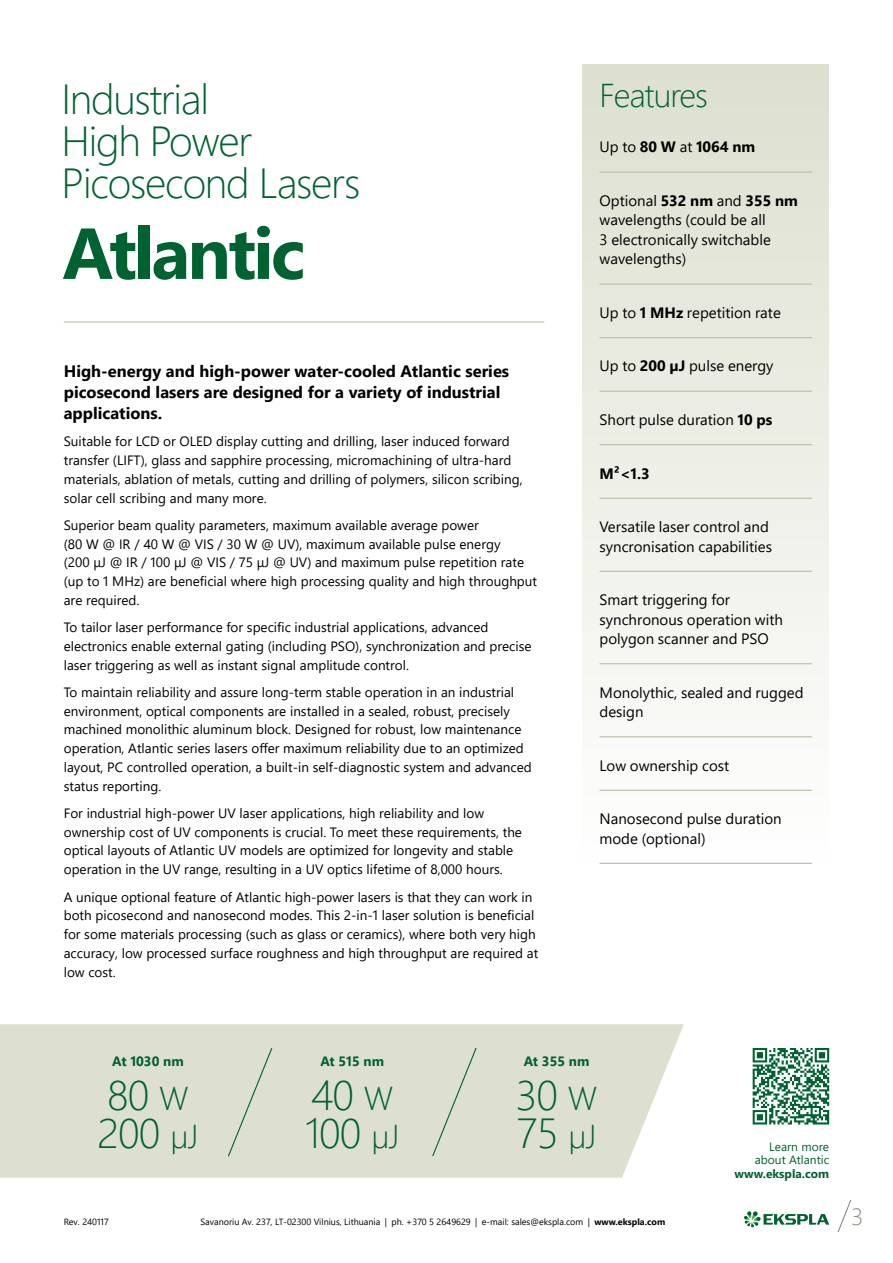
<style>
.page{position:relative;width:893px;height:1263px;background:#fff}
.page>*{position:absolute;margin:0;border:0;box-sizing:border-box;transform-origin:0 0}
.t1{font:700 72px "Segoe UI";letter-spacing:-.04em;color:#006131}
.t2{font:300 42px/37.5px "Segoe UI";letter-spacing:-.03em;color:#006131}
.t3{font:300 33px "Segoe UI";letter-spacing:-.03em;color:#006131}
.t4{font:300 24px "Segoe UI";color:#8a8b80}
.t5{font:700 16.5px/21px "Segoe UI";color:#000}
.t6{font:15px/19.5px "Segoe UI";color:#000}
.t7{font:700 15px "Segoe UI";color:#000}
.t8{font:13.5px/18.8px "Segoe UI";color:#000}
.t9{font:700 13.5px "Segoe UI";color:#006131}
.t10{font:12px/13.5px "Segoe UI";color:#006131;text-align:right}
.t11{font:700 12px "Segoe UI";color:#006131}
.t12{font:9px "Segoe UI";color:#000}
.s1{font-weight:400}
.s2{font-weight:700}
.s3{font-size:33px}
</style>
<div class="page">
<svg style="left:837px;top:1200px;width:15px;height:33px"></svg>
<svg style="left:744px;top:1211px;width:85px;height:16px"></svg>
<div style="left:0;top:1024px;width:684px;height:154px;background:#dddfcf"></div>
<div style="left:583px;top:64px;width:246px;height:803px;background:linear-gradient(to bottom,#dddfcf,#fefefe)"></div>
<hr style="left:64px;top:321px;width:480px;height:2px;background:#bcbcab">
<hr style="left:600px;top:172px;width:212px;height:1px;background:#bcbcab">
<hr style="left:600px;top:284px;width:212px;height:1px;background:#bcbcab">
<hr style="left:600px;top:337px;width:212px;height:1px;background:#bcbcab">
<hr style="left:600px;top:391px;width:212px;height:1px;background:#bcbcab">
<hr style="left:600px;top:444px;width:212px;height:1px;background:#bcbcab">
<hr style="left:600px;top:498px;width:212px;height:1px;background:#bcbcab">
<hr style="left:600px;top:571px;width:212px;height:1px;background:#bcbcab">
<hr style="left:600px;top:663px;width:212px;height:1px;background:#bcbcab">
<hr style="left:600px;top:736px;width:212px;height:1px;background:#bcbcab">
<hr style="left:600px;top:790px;width:212px;height:1px;background:#bcbcab">
<hr style="left:600px;top:863px;width:212px;height:1px;background:#bcbcab">
<div style="left:431px;top:1046px;width:47px;height:111px;background:#dddfcf"></div>
<div style="left:227px;top:1047px;width:46px;height:111px;background:#dddfcf"></div>
<svg style="left:753px;top:1048px;width:76px;height:76px"></svg>
<h2 class="t2" style="left:62px;top:74px;width:300px;line-height:42px">Industrial<br>High Power<br>Picosecond Lasers</h2>
<h1 class="t1" style="left:63px;top:185px;width:244px">Atlantic</h1>
<p class="t5" style="left:64px;top:359px;width:447px">High-energy and high-power water-cooled Atlantic series picosecond lasers are designed for a variety of industrial applications.</p>
<p class="t8" style="left:64px;top:431px;width:460px">Suitable for LCD or OLED display cutting and drilling, laser induced forward transfer (LIFT), glass and sapphire processing, micromachining of ultra-hard materials, ablation of metals, cutting and drilling of polymers, silicon scribing, solar cell scribing and many more.</p>
<p class="t8" style="left:64px;top:514px;width:475px">Superior beam quality parameters, maximum available average power<br>(80 W @ IR / 40 W @ VIS / 30 W @ UV), maximum available pulse energy<br>(200 μJ @ IR / 100 μJ @ VIS / 75 μJ @ UV) and maximum pulse repetition rate (up to 1 MHz) are beneficial where high processing quality and high throughput are required.</p>
<p class="t8" style="left:64px;top:617px;width:469px">To tailor laser performance for specific industrial applications, advanced electronics enable external gating (including PSO), synchronization and precise laser triggering as well as instant signal amplitude control.</p>
<p class="t8" style="left:64px;top:682px;width:469px">To maintain reliability and assure long-term stable operation in an industrial environment, optical components are installed in a sealed, robust, precisely machined monolithic aluminum block. Designed for robust, low maintenance operation, Atlantic series lasers offer maximum reliability due to an optimized layout, PC controlled operation, a built-in self-diagnostic system and advanced status reporting.</p>
<p class="t8" style="left:64px;top:803px;width:460px">For industrial high-power UV laser applications, high reliability and low ownership cost of UV components is crucial. To meet these requirements, the optical layouts of Atlantic UV models are optimized for longevity and stable operation in the UV range, resulting in a UV optics lifetime of 8,000 hours.</p>
<p class="t8" style="left:64px;top:886px;width:476px">A unique optional feature of Atlantic high-power lasers is that they can work in both picosecond and nanosecond modes. This 2-in-1 laser solution is beneficial for some materials processing (such as glass or ceramics), where both very high accuracy, low processed surface roughness and high throughput are required at low cost.</p>
<h3 class="t3" style="left:600px;top:65px;width:110px">Features</h3>
<p class="t7" style="left:600px;top:133px;width:157px"><span class="s1">Up to</span> 80 W <span class="s1">at</span> 1064 nm</p>
<p class="t6" style="left:600px;top:189px;width:200px">Optional <span class="s2">532 nm</span> and <span class="s2">355 nm </span>wavelengths (could be all<br>3 electronically switchable wavelengths)</p>
<p class="t6" style="left:600px;top:302px;width:183px">Up to <span class="s2">1 MHz</span> repetition rate</p>
<p class="t6" style="left:600px;top:355px;width:175px">Up to <span class="s2">200 µJ</span> pulse energy</p>
<p class="t6" style="left:600px;top:409px;width:174px">Short pulse duration <span class="s2">10 ps</span></p>
<p class="t7" style="left:600px;top:459px;width:52px">M²&lt;1.3</p>
<p class="t6" style="left:600px;top:516px;width:174px">Versatile laser control and syncronisation capabilities</p>
<p class="t6" style="left:600px;top:589px;width:185px">Smart triggering for synchronous operation with polygon scanner and PSO</p>
<p class="t6" style="left:600px;top:681px;width:206px">Monolythic, sealed and rugged design</p>
<p class="t6" style="left:600px;top:754px;width:131px">Low ownership cost</p>
<p class="t6" style="left:600px;top:808px;width:184px">Nanosecond pulse duration mode (optional)</p>
<p class="t9" style="left:112px;top:1049px;width:73px">At 1030 nm</p>
<h2 class="t2" style="left:97px;top:1072px;width:103px">80 <span class="s3">W<br></span>200 <span class="s3">µJ</span></h2>
<p class="t9" style="left:320px;top:1049px;width:65px">At 515 nm</p>
<h2 class="t2" style="left:305px;top:1072px;width:96px">40 <span class="s3">W<br></span>100 <span class="s3">µJ</span></h2>
<p class="t9" style="left:524px;top:1049px;width:67px">At 355 nm</p>
<h2 class="t2" style="left:516px;top:1072px;width:83px">30 <span class="s3">W<br></span>75 <span class="s3">µJ</span></h2>
<p class="t10" style="left:755px;top:1138px;width:76px">Learn more about Atlantic</p>
<p class="t11" style="left:735px;top:1162px;width:96px">www.ekspla.com</p>
<p class="t12" style="left:64px;top:1213px;width:46px">Rev. 240117</p>
<p class="t12" style="left:200px;top:1213px;width:466px">Savanoriu Av. 237, LT-02300 Vilnius, Lithuania | ph. +370 5 2649629 | e-mail: sales@ekspla.com | <span class="s2">www.ekspla.com</span></p>
<h3 class="t4" style="left:851px;top:1193px;width:14px">3</h3>
</div>
